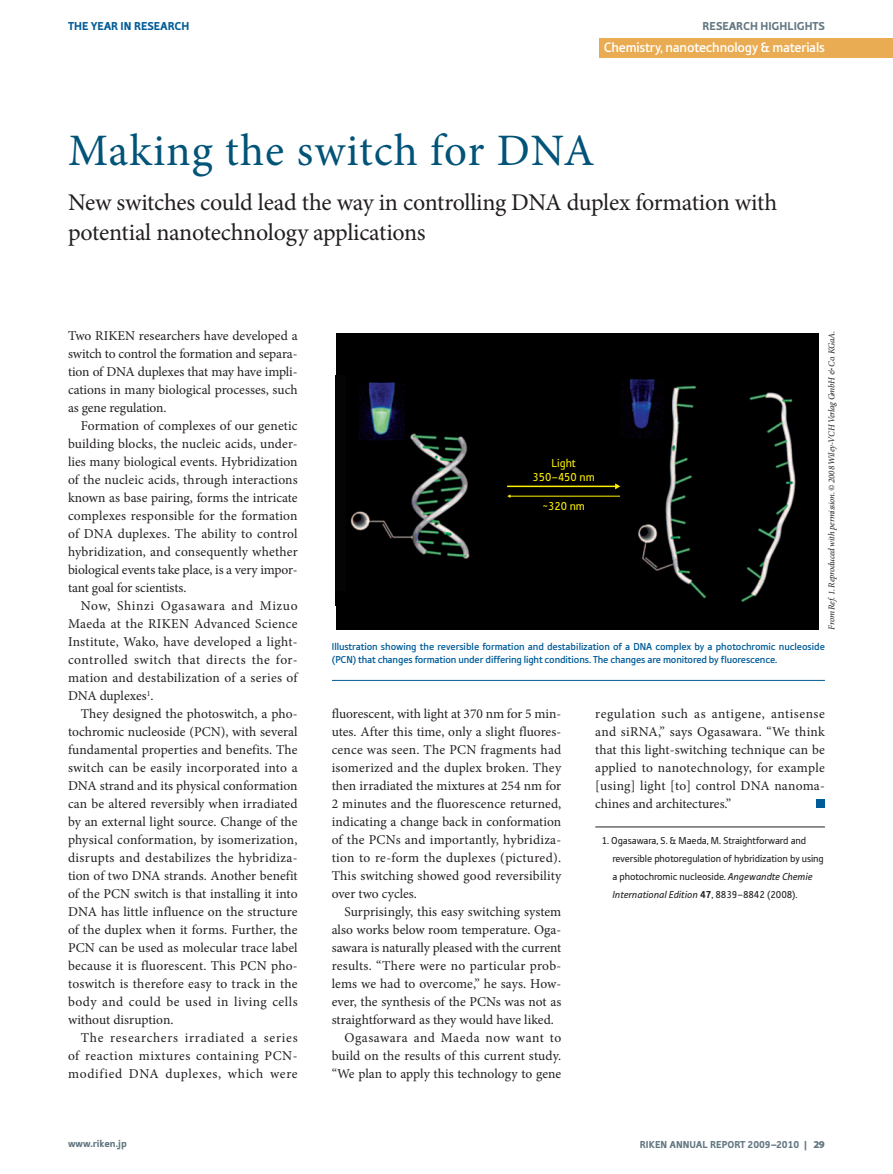
<style>
.page{position:relative;width:893px;height:1174px;background:#fff}
.page>*{position:absolute;margin:0;border:0;box-sizing:border-box;transform-origin:0 0}
.t1{font:45px "Minion Pro";letter-spacing:.02em;color:#015378}
.t2{font:24px/30px "Minion Pro";letter-spacing:-.01em;color:#231f20}
.t3{font:500 14.25px "Tabula ITC Pro";letter-spacing:-.01em;color:#fff}
.t4{font:13.5px/18px "Minion Pro";letter-spacing:.005em;color:#231f20;text-align:justify}
.t5{font:13.5px "Minion Pro";letter-spacing:.025em;color:#231f20}
.t6{font:13.5px "Minion Pro";letter-spacing:.04em;color:#231f20}
.t7{font:13.5px "Minion Pro";letter-spacing:.05em;color:#231f20}
.t8{font:13.5px "Minion Pro";letter-spacing:-.015em;color:#231f20}
.t9{font:13.5px "Minion Pro";letter-spacing:.035em;color:#231f20}
.t10{font:13.5px "Minion Pro";letter-spacing:.055em;color:#231f20}
.t11{font:12px/14.2px "Tabula ITC Pro";color:#fff101;text-align:center}
.t12{font:900 12px "Tabula ITC Pro";color:#647882}
.t13{font:900 12px "Tabula ITC Pro";color:#005c98}
.t14{font:500 10.5px/13.5px "Tabula ITC Pro";letter-spacing:-.01em;color:#005c98}
.t15{font:10.5px/18px "Tabula ITC Pro";letter-spacing:-.005em;color:#231f20}
.t16{font:900 10.5px "Tabula ITC Pro";color:#647882}
.t17{font:italic 9px "Minion Pro";letter-spacing:-.025em;color:#231f20}
.s1{font-style:italic}
.s2{font-weight:700}
.s3{font-family:"Myriad Pro"}
</style>
<div class="page">
<hr style="left:595px;top:826px;width:230px;height:1px;background:#231f20">
<div style="left:817px;top:799px;width:8px;height:8px;background:#005c98"></div>
<hr style="left:332px;top:680px;width:493px;height:1px;background:#005c98">
<div style="left:336px;top:333px;width:483px;height:296px;background:#000"></div>
<img style="left:350px;top:379px;width:446px;height:223px">
<hr style="left:507px;top:485px;width:109px;height:2px;background:#fff101">
<svg style="left:615px;top:483px;width:5px;height:6px"></svg>
<hr style="left:510px;top:496px;width:110px;height:1px;background:#fff101">
<svg style="left:507px;top:494px;width:3px;height:4px"></svg>
<div style="left:600px;top:38px;width:293px;height:19px;background:#eaac52"></div>
<p class="t13" style="left:68px;top:21px;width:123px">THE YEAR IN RESEARCH</p>
<p class="t12" style="left:702px;top:21px;width:124px">RESEARCH HIGHLIGHTS</p>
<p class="t3" style="left:604px;top:41px;width:223px">Chemistry, nanotechnology &amp; materials</p>
<p class="t1" style="left:68px;top:132px;width:528px">Making the switch for DNA</p>
<p class="t2" style="left:68px;top:189px;width:711px">New switches could lead the way in controlling DNA duplex formation with potential nanotechnology applications</p>
<p class="t4" style="left:68px;top:328px;width:231px">Two RIKEN researchers have developed a</p>
<p class="t4" style="left:68px;top:346px;width:231px">switch to control the formation and separa-</p>
<p class="t8" style="left:68px;top:366px;width:231px">tion of DNA duplexes that may have impli-</p>
<p class="t4" style="left:68px;top:382px;width:231px">cations in many biological processes, such</p>
<p class="t4" style="left:68px;top:400px;width:100px">as gene regulation.</p>
<p class="t4" style="left:81px;top:418px;width:218px">Formation of complexes of our genetic</p>
<p class="t4" style="left:68px;top:436px;width:231px">building blocks, the nucleic acids, under-</p>
<p class="t4" style="left:68px;top:454px;width:231px">lies many biological events. Hybridization</p>
<p class="t4" style="left:68px;top:472px;width:231px">of the nucleic acids, through interactions</p>
<p class="t4" style="left:68px;top:490px;width:231px">known as base pairing, forms the intricate</p>
<p class="t4" style="left:68px;top:508px;width:231px">complexes responsible for the formation</p>
<p class="t4" style="left:68px;top:526px;width:231px">of DNA duplexes. The ability to control</p>
<p class="t4" style="left:68px;top:544px;width:231px">hybridization, and consequently whether</p>
<p class="t4" style="left:68px;top:562px;width:231px">biological events take place, is a very impor-</p>
<p class="t4" style="left:68px;top:580px;width:120px">tant goal for scientists.</p>
<p class="t7" style="left:81px;top:600px;width:218px">Now, Shinzi Ogasawara and Mizuo</p>
<p class="t5" style="left:68px;top:618px;width:231px">Maeda at the RIKEN Advanced Science</p>
<p class="t4" style="left:68px;top:634px;width:231px">Institute, Wako, have developed a light-</p>
<p class="t6" style="left:68px;top:654px;width:231px">controlled switch that directs the for-</p>
<p class="t4" style="left:68px;top:670px;width:231px">mation and destabilization of a series of</p>
<p class="t4" style="left:68px;top:688px;width:87px">DNA duplexes<sup>1</sup>.</p>
<p class="t4" style="left:81px;top:706px;width:218px">They designed the photoswitch, a pho-</p>
<p class="t4" style="left:68px;top:724px;width:231px">tochromic nucleoside (PCN), with several</p>
<p class="t4" style="left:68px;top:742px;width:231px">fundamental properties and benefits. The</p>
<p class="t5" style="left:68px;top:762px;width:231px">switch can be easily incorporated into a</p>
<p class="t4" style="left:68px;top:778px;width:231px">DNA strand and its physical conformation</p>
<p class="t4" style="left:68px;top:796px;width:231px">can be altered reversibly when irradiated</p>
<p class="t4" style="left:68px;top:814px;width:231px">by an external light source. Change of the</p>
<p class="t4" style="left:68px;top:832px;width:231px">physical conformation, by isomerization,</p>
<p class="t5" style="left:68px;top:852px;width:231px">disrupts and destabilizes the hybridiza-</p>
<p class="t4" style="left:68px;top:868px;width:231px">tion of two DNA strands. Another benefit</p>
<p class="t4" style="left:68px;top:886px;width:231px">of the PCN switch is that installing it into</p>
<p class="t4" style="left:68px;top:904px;width:231px">DNA has little influence on the structure</p>
<p class="t4" style="left:68px;top:922px;width:231px">of the duplex when it forms. Further, the</p>
<p class="t4" style="left:68px;top:940px;width:231px">PCN can be used as molecular trace label</p>
<p class="t4" style="left:68px;top:958px;width:231px">because it is fluorescent. This PCN pho-</p>
<p class="t4" style="left:68px;top:976px;width:231px">toswitch is therefore easy to track in the</p>
<p class="t9" style="left:68px;top:996px;width:231px">body and could be used in living cells</p>
<p class="t4" style="left:68px;top:1012px;width:107px">without disruption.</p>
<p class="t10" style="left:81px;top:1032px;width:218px">The researchers irradiated a series</p>
<p class="t6" style="left:68px;top:1050px;width:231px">of reaction mixtures containing PCN-</p>
<p class="t7" style="left:68px;top:1068px;width:231px">modified DNA duplexes, which were</p>
<p class="t11" style="left:533px;top:457px;width:64px">Light<br>350–450 nm</p>
<p class="t11" style="left:542px;top:500px;width:44px">~320 nm</p>
<p class="t17" style="left:828px;top:629px;width:300px;rotate:-90deg">From Ref. 1. Reproduced with permission. © 2008 Wiley-VCH Verlag GmbH &amp; Co. KGaA.</p>
<p class="t14" style="left:332px;top:640px;width:494px">Illustration showing the reversible formation and destabilization of a DNA complex by a photochromic nucleoside (PCN) that changes formation under differing light conditions. The changes are monitored by fluorescence.</p>
<p class="t4" style="left:332px;top:706px;width:231px">fluorescent, with light at 370 nm for 5 min-</p>
<p class="t4" style="left:332px;top:724px;width:231px">utes. After this time, only a slight fluores-</p>
<p class="t4" style="left:332px;top:742px;width:231px">cence was seen. The PCN fragments had</p>
<p class="t4" style="left:332px;top:760px;width:231px">isomerized and the duplex broken. They</p>
<p class="t4" style="left:332px;top:778px;width:231px">then irradiated the mixtures at 254 nm for</p>
<p class="t4" style="left:332px;top:796px;width:231px">2 minutes and the fluorescence returned,</p>
<p class="t4" style="left:332px;top:814px;width:231px">indicating a change back in conformation</p>
<p class="t4" style="left:332px;top:832px;width:231px">of the PCNs and importantly, hybridiza-</p>
<p class="t4" style="left:332px;top:850px;width:231px">tion to re-form the duplexes (pictured).</p>
<p class="t4" style="left:332px;top:868px;width:231px">This switching showed good reversibility</p>
<p class="t4" style="left:332px;top:886px;width:87px">over two cycles.</p>
<p class="t4" style="left:344px;top:904px;width:218px">Surprisingly, this easy switching system</p>
<p class="t4" style="left:332px;top:922px;width:231px">also works below room temperature. Oga-</p>
<p class="t4" style="left:332px;top:940px;width:231px">sawara is naturally pleased with the current</p>
<p class="t4" style="left:332px;top:958px;width:231px">results. “There were no particular prob-</p>
<p class="t4" style="left:332px;top:976px;width:231px">lems we had to overcome,” he says. How-</p>
<p class="t4" style="left:332px;top:994px;width:231px">ever, the synthesis of the PCNs was not as</p>
<p class="t4" style="left:332px;top:1012px;width:224px">straightforward as they would have liked.</p>
<p class="t6" style="left:344px;top:1032px;width:218px">Ogasawara and Maeda now want to</p>
<p class="t4" style="left:332px;top:1048px;width:231px">build on the results of this current study.</p>
<p class="t4" style="left:332px;top:1066px;width:231px">“We plan to apply this technology to gene</p>
<p class="t4" style="left:595px;top:706px;width:231px">regulation such as antigene, antisense and siRNA,” says Ogasawara. “We think that this light-switching technique can be applied to nanotechnology, for example [using] light [to] control DNA nanoma&shy;chines and architectures.”</p>
<p class="t15" style="left:612px;top:832px;width:213px;text-indent:-11px">1. Ogasawara, S. &amp; Maeda, M. Straightforward and reversible photoregulation of hybridization by using a photochromic nucleoside. <span class="s1">Angewandte Chemie International Edition</span> <span class="s2">47</span>, 8839–8842 (2008).</p>
<p class="t16" style="left:68px;top:1139px;width:60px">www.riken.jp</p>
<p class="t16" style="left:640px;top:1140px;width:187px">RIKEN ANNUAL REPORT 2009–2010 | <span class="s3">29</span></p>
</div>
